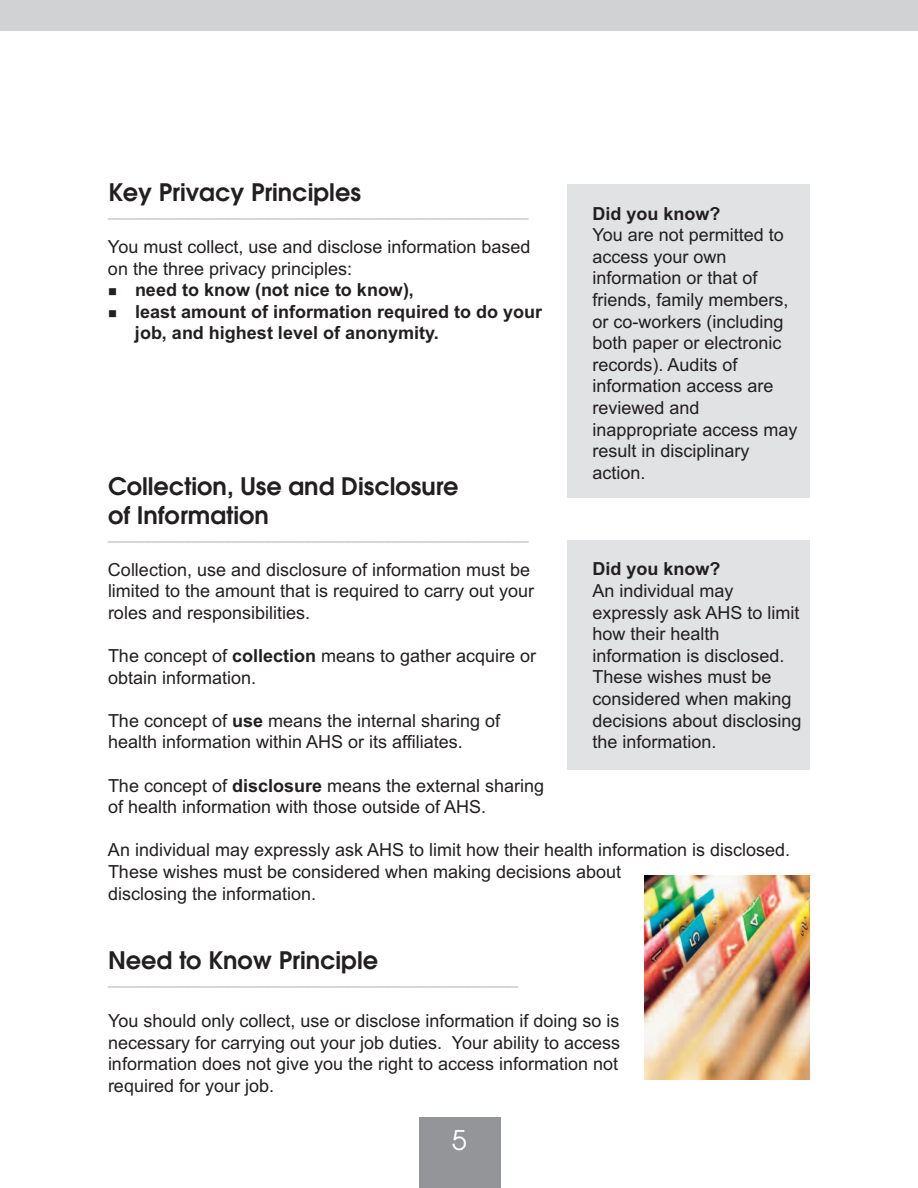
<style>
.page{position:relative;width:918px;height:1188px;background:#fff}
.page>*{position:absolute;margin:0;border:0;box-sizing:border-box;transform-origin:0 0}
.t1{font:27px "Avant Garde";color:#fff}
.t2{font:600 24px/28.8px "Avant Garde";color:#231f20}
.t3{font:18px/21.6px "Arial";color:#231f20}
.t4{font:18px "Arial";color:#bcbdc0}
.t5{font:700 18px/21.6px "Arial";color:#231f20}
.s1{font-weight:700}
</style>
<div class="page">
<div style="left:419px;top:1117px;width:82px;height:71px;background:#939598"></div>
<div style="left:0;top:0;width:918px;height:31px;background:#d1d2d4"></div>
<div style="left:567px;top:184px;width:243px;height:314px;background:#e1e2e4"></div>
<div style="left:567px;top:540px;width:243px;height:230px;background:#e1e2e4"></div>
<img style="left:645px;top:875px;width:165px;height:205px">
<h2 class="t2" style="left:108px;top:180px;width:254px">Key Privacy Principles</h2>
<p class="t4" style="left:108px;top:200px;width:422px">__________________________________________</p>
<p class="t3" style="left:108px;top:236px;width:424px">You must collect, use and disclose information based on the three privacy principles:</p>
<p class="t5" style="left:135px;top:279px;width:409px">need to know (not nice to know),<br>least amount of information required to do your job, and highest level of anonymity.</p>
<p class="t5" style="left:592px;top:203px;width:130px">Did you know?</p>
<p class="t3" style="left:592px;top:224px;width:207px">You are not permitted to access your own information or that of friends, family members, or co-workers (including both paper or electronic records). Audits of information access are reviewed and inappropriate access may result in disciplinary action.</p>
<h2 class="t2" style="left:108px;top:474px;width:352px">Collection, Use and Disclosure of Information</h2>
<p class="t4" style="left:108px;top:522px;width:422px">__________________________________________</p>
<p class="t3" style="left:108px;top:559px;width:428px">Collection, use and disclosure of information must be limited to the amount that is required to carry out your roles and responsibilities.</p>
<p class="t3" style="left:108px;top:645px;width:430px">The concept of <span class="s1">collection</span> means to gather acquire or obtain information.</p>
<p class="t3" style="left:108px;top:710px;width:394px">The concept of <span class="s1">use</span> means the internal sharing of health information within AHS or its affiliates.</p>
<p class="t3" style="left:108px;top:775px;width:438px">The concept of <span class="s1">disclosure</span> means the external sharing of health information with those outside of AHS.</p>
<p class="t3" style="left:108px;top:839px;width:684px">An individual may expressly ask AHS to limit how their health information is disclosed.<br>These wishes must be considered when making decisions about<br>disclosing the information.</p>
<p class="t5" style="left:592px;top:558px;width:130px">Did you know?</p>
<p class="t3" style="left:592px;top:580px;width:211px">An individual may expressly ask AHS to limit how their health information is disclosed.<br>These wishes must be considered when making decisions about disclosing the information.</p>
<h2 class="t2" style="left:108px;top:948px;width:272px">Need to Know Principle</h2>
<p class="t4" style="left:108px;top:967px;width:412px">_________________________________________</p>
<p class="t3" style="left:108px;top:1010px;width:514px;text-align:justify">You should only collect, use or disclose information if doing so is necessary for carrying out your job duties. Your ability to access information does not give you the right to access information not required for your job.</p>
<h1 class="t1" style="left:452px;top:1130px;width:16px">5</h1>
</div>
